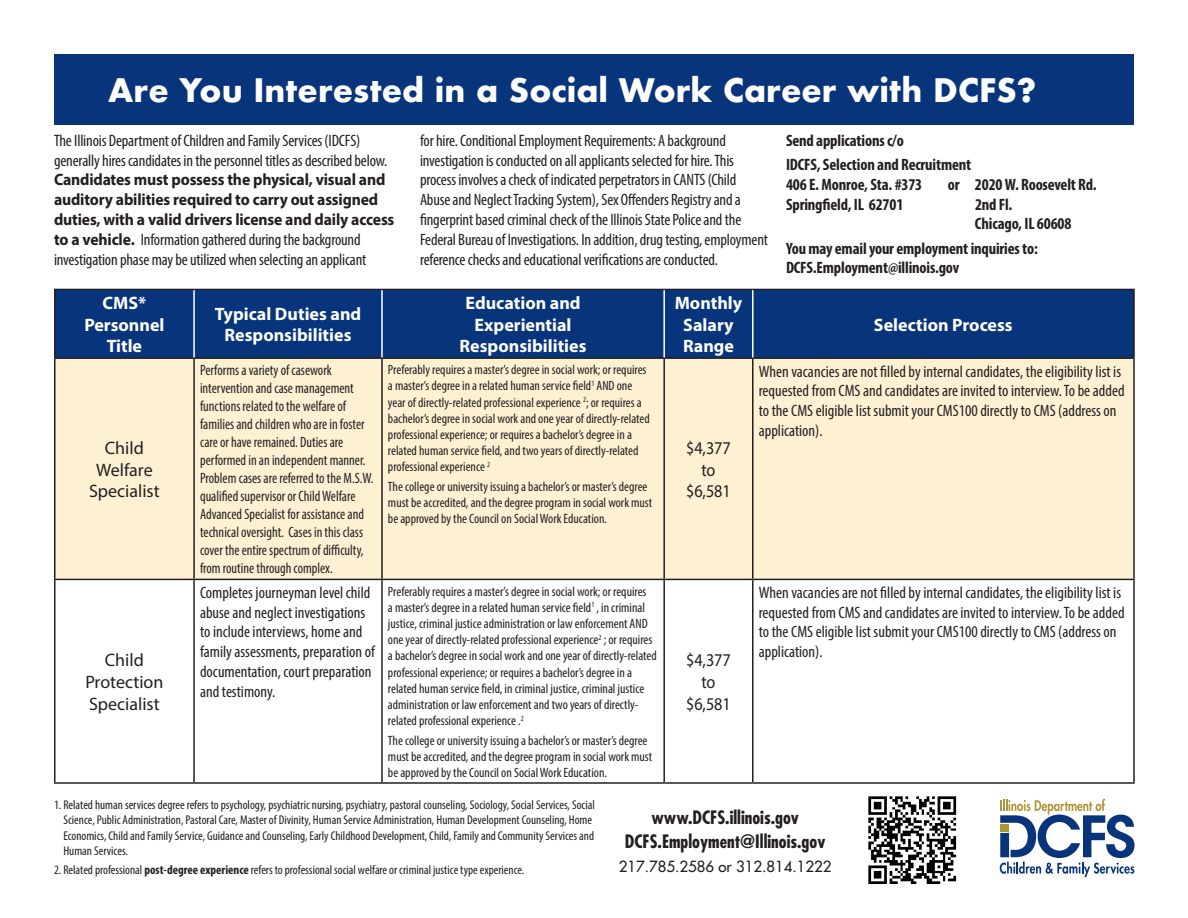
<style>
.page{position:relative;width:1188px;height:918px;background:#fff}
.page>*{position:absolute;margin:0;border:0;box-sizing:border-box;transform-origin:0 0}
.Heading_1{font:700 31.5px "Futura";color:#fff}
.t1{font:700 18px/21.6px "Myriad Pro";color:#fff;text-align:center}
.t2{font:700 condensed 18px "Futura";color:#231f20}
.t3{font:18px/21.6px "Myriad Pro";color:#231f20;text-align:center}
.t4{font:18px "Myriad Pro";color:#231f20;scale:.9 1}
.Heading_2{font:condensed 16.5px/19.8px "Myriad Pro";letter-spacing:-.01em;color:#231f20}
.Heading_2-2{font:700 condensed 16.5px/19.8px "Myriad Pro";letter-spacing:-.01em;color:#231f20}
.t5{font:condensed 15px/18px "Myriad Pro";color:#231f20;scale:.94 1}
.t6{font:15px "Futura";color:#231f20}
.t7{font:condensed 13.5px/16.2px "Myriad Pro";color:#231f20}
.t8{font:condensed 12.75px/15.3px "Myriad Pro";color:#231f20}
.s1{font-weight:700;font-stretch:normal}
.s2{font-weight:700}
</style>
<div class="page">
<div style="left:54px;top:54px;width:1080px;height:70px;background:#08347b"></div>
<svg style="left:1000px;top:799px;width:135px;height:78px"></svg>
<img style="left:868px;top:796px;width:89px;height:88px">
<div style="left:56px;top:290px;width:1077px;height:67px;background:#08347b"></div>
<div style="left:56px;top:359px;width:1077px;height:220px;background:#fef1d3"></div>
<hr style="left:54px;top:289px;width:140px;height:1px;background:#231f20">
<hr style="left:54px;top:290px;width:2px;height:67px;background:#231f20">
<hr style="left:194px;top:289px;width:188px;height:1px;background:#231f20">
<hr style="left:382px;top:289px;width:282px;height:1px;background:#231f20">
<hr style="left:664px;top:289px;width:89px;height:1px;background:#231f20">
<hr style="left:753px;top:289px;width:382px;height:1px;background:#231f20">
<hr style="left:1133px;top:290px;width:2px;height:67px;background:#231f20">
<hr style="left:54px;top:357px;width:140px;height:2px;background:#231f20">
<hr style="left:54px;top:359px;width:2px;height:220px;background:#231f20">
<hr style="left:194px;top:357px;width:188px;height:2px;background:#231f20">
<hr style="left:193px;top:359px;width:2px;height:220px;background:#231f20">
<hr style="left:382px;top:357px;width:282px;height:2px;background:#231f20">
<hr style="left:381px;top:359px;width:2px;height:220px;background:#231f20">
<hr style="left:664px;top:357px;width:89px;height:2px;background:#231f20">
<hr style="left:663px;top:359px;width:2px;height:220px;background:#231f20">
<hr style="left:753px;top:357px;width:382px;height:2px;background:#231f20">
<hr style="left:752px;top:359px;width:2px;height:220px;background:#231f20">
<hr style="left:1133px;top:359px;width:2px;height:220px;background:#231f20">
<hr style="left:54px;top:579px;width:140px;height:1px;background:#231f20">
<hr style="left:54px;top:580px;width:2px;height:202px;background:#231f20">
<hr style="left:194px;top:579px;width:188px;height:1px;background:#231f20">
<hr style="left:193px;top:580px;width:2px;height:202px;background:#231f20">
<hr style="left:382px;top:579px;width:282px;height:1px;background:#231f20">
<hr style="left:381px;top:580px;width:2px;height:202px;background:#231f20">
<hr style="left:664px;top:579px;width:89px;height:1px;background:#231f20">
<hr style="left:663px;top:580px;width:2px;height:202px;background:#231f20">
<hr style="left:753px;top:579px;width:382px;height:1px;background:#231f20">
<hr style="left:752px;top:580px;width:2px;height:202px;background:#231f20">
<hr style="left:1133px;top:580px;width:2px;height:202px;background:#231f20">
<hr style="left:54px;top:782px;width:140px;height:2px;background:#231f20">
<hr style="left:194px;top:782px;width:188px;height:2px;background:#231f20">
<hr style="left:382px;top:782px;width:282px;height:2px;background:#231f20">
<hr style="left:664px;top:782px;width:89px;height:2px;background:#231f20">
<hr style="left:753px;top:782px;width:382px;height:2px;background:#231f20">
<hr style="left:193px;top:290px;width:2px;height:67px;background:#fff">
<hr style="left:381px;top:290px;width:2px;height:67px;background:#fff">
<hr style="left:663px;top:290px;width:2px;height:67px;background:#fff">
<hr style="left:752px;top:290px;width:2px;height:67px;background:#fff">
<p class="Heading_1" style="left:108px;top:67px;width:930px">Are You Interested in a Social Work Career with DCFS?</p>
<p class="Heading_2" style="left:54px;top:130px;width:342px">The Illinois Department of Children and Family Services (IDCFS) generally hires candidates in the personnel titles as described below.<br><span class="s1">Candidates must possess the physical, visual and auditory abilities required to carry out assigned duties, with a valid drivers license and daily access to a vehicle.</span> Information gathered during the background investigation phase may be utilized when selecting an applicant</p>
<p class="Heading_2" style="left:420px;top:130px;width:350px">for hire. Conditional Employment Requirements: A background investigation is conducted on all applicants selected for hire. This process involves a check of indicated perpetrators in CANTS (Child Abuse and Neglect Tracking System), Sex Offenders Registry and a fingerprint based criminal check of the Illinois State Police and the Federal Bureau of Investigations. In addition, drug testing, employment reference checks and educational verifications are conducted.</p>
<p class="Heading_2-2" style="left:786px;top:130px;width:119px">Send applications c/o</p>
<p class="Heading_2-2" style="left:786px;top:154px;width:187px">IDCFS, Selection and Recruitment<br>406 E. Monroe, Sta. #373</p>
<p class="Heading_2-2" style="left:948px;top:174px;width:150px">or 2020 W. Roosevelt Rd.</p>
<p class="Heading_2-2" style="left:786px;top:194px;width:119px">Springfield, IL 62701</p>
<p class="Heading_2-2" style="left:975px;top:194px;width:98px">2nd Fl.<br>Chicago, IL 60608</p>
<p class="Heading_2-2" style="left:786px;top:238px;width:253px">You may email your employment inquiries to:<br>DCFS.Employment@illinois.gov</p>
<p class="t1" style="left:102px;top:292px;width:45px">CMS*</p>
<p class="t1" style="left:84px;top:313px;width:82px">Personnel</p>
<p class="t1" style="left:107px;top:335px;width:37px">Title</p>
<p class="t3" style="left:89px;top:437px;width:72px">Child<br>Welfare<br>Specialist</p>
<p class="t3" style="left:85px;top:649px;width:80px">Child<br>Protection<br>Specialist</p>
<p class="t1" style="left:215px;top:302px;width:148px">Typical Duties and<br>Responsibilities</p>
<p class="t1" style="left:460px;top:292px;width:128px">Education and<br>Experiential<br>Responsibilities</p>
<p class="t1" style="left:675px;top:292px;width:69px">Monthly</p>
<p class="t1" style="left:683px;top:313px;width:52px">Salary</p>
<p class="t1" style="left:683px;top:335px;width:52px">Range</p>
<p class="t5" style="left:200px;top:361px;width:186px">Performs a variety of casework intervention and case management functions related to the welfare of families and children who are in foster care or have remained. Duties are performed in an independent manner.<br>Problem cases are referred to the M.S.W. qualified supervisor or Child Welfare Advanced Specialist for assistance and technical oversight. Cases in this class cover the entire spectrum of difficulty, from routine through complex.</p>
<p class="t7" style="left:388px;top:362px;width:263px">Preferably requires a master’s degree in social work; or requires a master’s degree in a related human service field<sup>1</sup> AND one year of directly-related professional experience <sup>2</sup>; or requires a bachelor’s degree in social work and one year of directly-related professional experience; or requires a bachelor’s degree in a related human service field, and two years of directly-related professional experience <sup>2</sup></p>
<p class="t7" style="left:388px;top:478px;width:266px">The college or university issuing a bachelor’s or master’s degree must be accredited, and the degree program in social work must be approved by the Council on Social Work Education.</p>
<p class="Heading_2" style="left:200px;top:582px;width:176px">Completes journeyman level child abuse and neglect investigations to include interviews, home and family assessments, preparation of documentation, court preparation and testimony.</p>
<p class="t7" style="left:388px;top:583px;width:270px">Preferably requires a master’s degree in social work; or requires<br>a master’s degree in a related human service field<sup>1</sup> , in criminal justice, criminal justice administration or law enforcement AND one year of directly-related professional experience<sup>2</sup> ; or requires a bachelor’s degree in social work and one year of directly-related professional experience; or requires a bachelor’s degree in a related human service field, in criminal justice, criminal justice administration or law enforcement and two years of directly&shy;related professional experience .<sup>2</sup></p>
<p class="t7" style="left:388px;top:732px;width:266px">The college or university issuing a bachelor’s or master’s degree must be accredited, and the degree program in social work must be approved by the Council on Social Work Education.</p>
<p class="t4" style="left:686px;top:437px;width:51px">$4,377</p>
<p class="t4" style="left:701px;top:458px;width:17px">to</p>
<p class="t4" style="left:686px;top:480px;width:51px">$6,581</p>
<p class="t4" style="left:686px;top:649px;width:51px">$4,377</p>
<p class="t4" style="left:701px;top:671px;width:17px">to</p>
<p class="t4" style="left:686px;top:692px;width:51px">$6,581</p>
<p class="t1" style="left:874px;top:313px;width:140px">Selection Process</p>
<p class="Heading_2" style="left:759px;top:361px;width:367px">When vacancies are not filled by internal candidates, the eligibility list is requested from CMS and candidates are invited to interview. To be added to the CMS eligible list submit your CMS100 directly to CMS (address on application).</p>
<p class="Heading_2" style="left:759px;top:582px;width:367px">When vacancies are not filled by internal candidates, the eligibility list is requested from CMS and candidates are invited to interview. To be added to the CMS eligible list submit your CMS100 directly to CMS (address on application).</p>
<p class="t8" style="left:63px;top:797px;width:533px;text-indent:-9px">1. Related human services degree refers to psychology, psychiatric nursing, psychiatry, pastoral counseling, Sociology, Social Services, Social Science, Public Administration, Pastoral Care, Master of Divinity, Human Service Administration, Human Development Counseling, Home Economics, Child and Family Service, Guidance and Counseling, Early Childhood Development, Child, Family and Community Services and Human Services.</p>
<p class="t8" style="left:54px;top:861px;width:472px">2. Related professional <span class="s2">post-degree experience</span> refers to professional social welfare or criminal justice type experience.</p>
<p class="t2" style="left:651px;top:806px;width:149px">www.DCFS.illinois.gov</p>
<p class="t2" style="left:625px;top:830px;width:202px">DCFS.Employment@Illinois.gov</p>
<p class="t6" style="left:619px;top:857px;width:214px">217.785.2586 or 312.814.1222</p>
</div>
